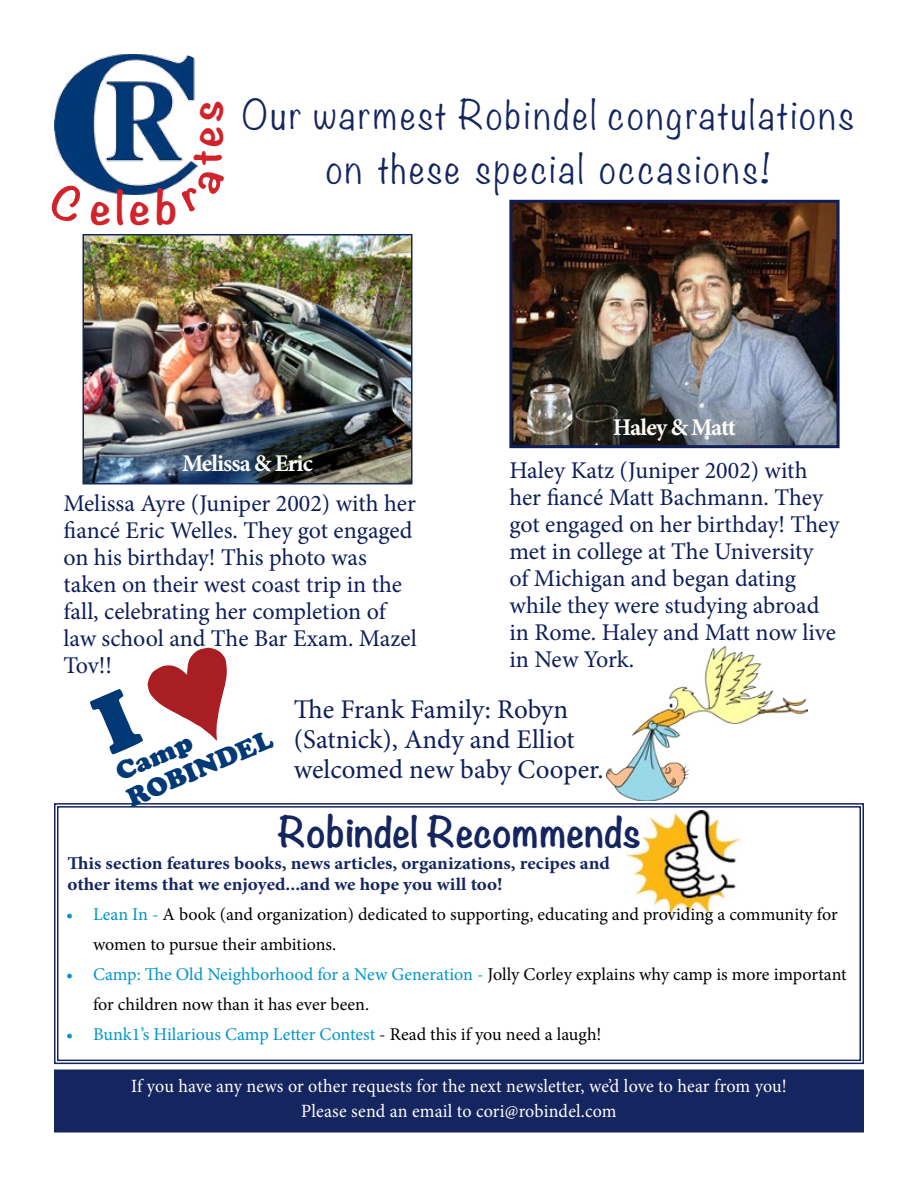
<style>
.page{position:relative;width:918px;height:1188px;background:#fff}
.page>*{position:absolute;margin:0;border:0;box-sizing:border-box;transform-origin:0 0}
.t1{font:700 40.5px "Noteworthy";letter-spacing:.1em;color:#d2232a;scale:1.11 1}
.t2{font:700 37.5px "Noteworthy";color:#152560}
.t3{font:300 36px/54px "Noteworthy";letter-spacing:.08em;color:#152560;text-align:center}
.t4{font:27px/30px "Minion Pro";color:#0f1e58}
.t5{font:900 26.55px "Cooper";color:#003976;scale:1.04 1}
.t6{font:24px/27px "Minion Pro";color:#0f1e58}
.t7{font:700 24px "Minion Pro";letter-spacing:-.04em;color:#fff}
.t8{font:18.75px/25.5px "Minion Pro";letter-spacing:.005em;color:#fff;text-align:center;scale:.96 1}
.t9{font:18px/30px "Minion Pro";letter-spacing:-.005em;color:#000}
.t10{font:700 18px/21.6px "Minion Pro";color:#152560;scale:1.06 1}
.t11{font:18px "Minion Pro";color:#0095ca}
.s1{color:#0095ca}
.s2{color:#000}
</style>
<div class="page">
<img style="left:54px;top:54px;width:143px;height:141px">
<img style="left:85px;top:237px;width:324px;height:244px">
<div style="left:82px;top:234px;width:330px;height:250px;border:2px solid #152560"></div>
<img style="left:513px;top:204px;width:323px;height:240px">
<div style="left:509px;top:200px;width:331px;height:248px;border:3px solid #0f1e58"></div>
<svg style="left:54px;top:803px;width:810px;height:262px"></svg>
<div style="left:57px;top:806px;width:804px;height:255px;border:1px solid #152560"></div>
<div style="left:55px;top:1070px;width:808px;height:62px;background:#152560"></div>
<img style="left:607px;top:647px;width:201px;height:154px">
<svg style="left:90px;top:648px;width:137px;height:106px"></svg>
<svg style="left:54px;top:181px;width:32px;height:14px"></svg>
<svg style="left:181px;top:170px;width:16px;height:25px"></svg>
<h1 class="t1" style="left:90px;top:172px;width:81px">eleb</h1>
<h1 class="t1" style="left:170px;top:166px;width:62px;rotate:-90deg">tes</h1>
<h3 class="t3" style="left:242px;top:87px;width:614px">Our warmest Robindel congratulations on these special occasions!</h3>
<p class="t7" style="left:613px;top:410px;width:125px">Haley &amp; Matt</p>
<p class="t7" style="left:182px;top:446px;width:132px">Melissa &amp; Eric</p>
<p class="t6" style="left:63px;top:490px;width:355px">Melissa Ayre (Juniper 2002) with her fiancé Eric Welles. They got engaged on his birthday! This photo was taken on their west coast trip in the fall, celebrating her completion of law school and The Bar Exam. Mazel<br>Tov!!</p>
<p class="t6" style="left:509px;top:457px;width:332px">Haley Katz (Juniper 2002) with her fiancé Matt Bachmann. They got engaged on her birthday! They met in college at The University<br>of Michigan and began dating while they were studying abroad in Rome. Haley and Matt now live in New York.</p>
<p class="t5" style="left:122px;top:784px;width:151px;rotate:-23deg">ROBINDEL</p>
<p class="t5" style="left:111px;top:758px;width:79px;rotate:-23deg">Camp</p>
<p class="t4" style="left:294px;top:694px;width:282px">The Frank Family: Robyn (Satnick), Andy and Elliot</p>
<p class="t4" style="left:294px;top:754px;width:311px">welcomed new baby Cooper.</p>
<h2 class="t2" style="left:277px;top:799px;width:366px">Robindel Recommends</h2>
<p class="t10" style="left:68px;top:852px;width:513px">This section features books, news articles, organizations, recipes and other items that we enjoyed...and we hope you will too!</p>
<p class="t9" style="left:93px;top:900px;width:746px;text-indent:-27px"><span class="s1">• Lean In -</span> A book (and organization) dedicated to supporting, educating and providing a community for women to pursue their ambitions.</p>
<p class="t9" style="left:93px;top:960px;width:755px;text-indent:-27px"><span class="s1">• Camp: The Old Neighborhood for a New Generation -</span> Jolly Corley explains why camp is more important for children now than it has ever been.</p>
<p class="t11" style="left:66px;top:1023px;width:537px">• Bunk1’s Hilarious Camp Letter Contest <span class="s2">- Read this if you need a laugh!</span></p>
<p class="t8" style="left:131px;top:1073px;width:685px">If you have any news or other requests for the next newsletter, we’d love to hear from you!<br>Please send an email to cori@robindel.com</p>
</div>
